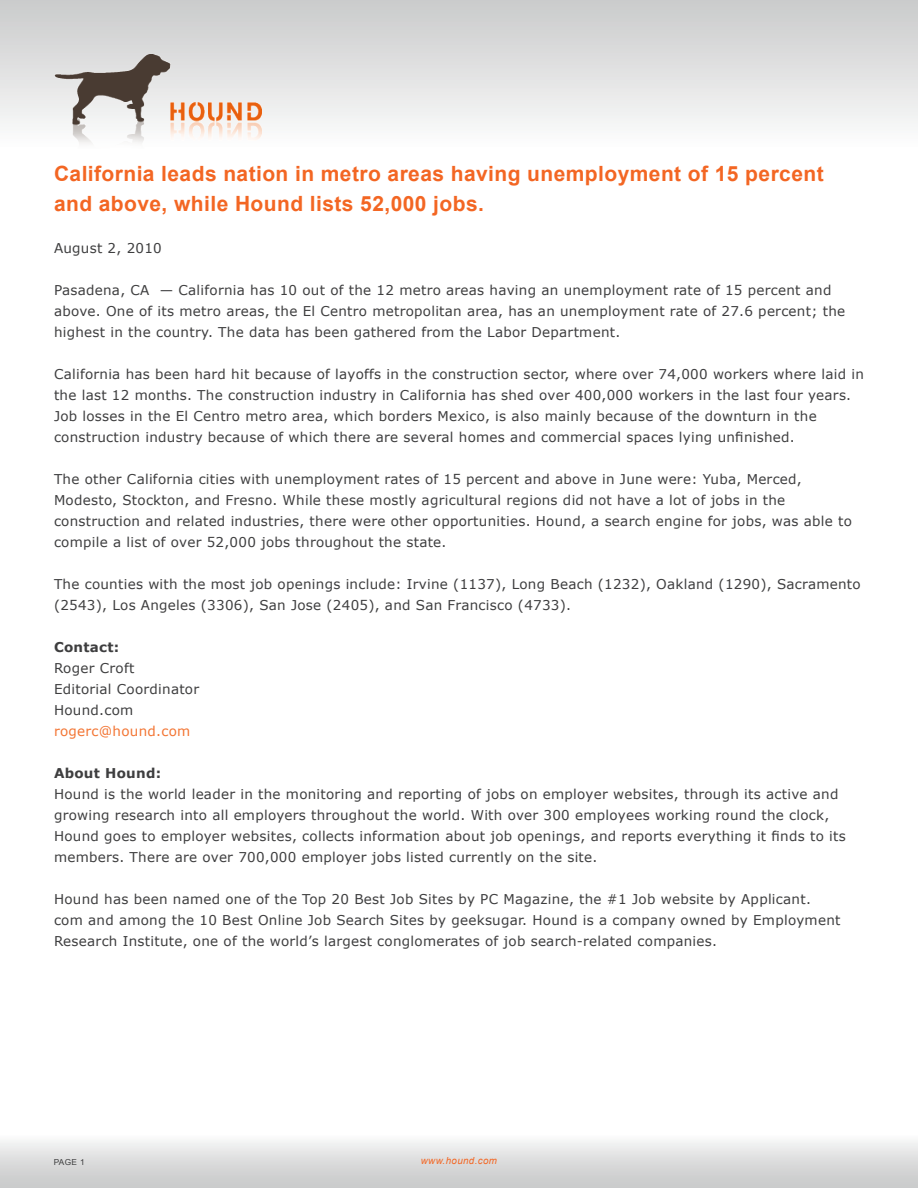
<style>
.page{position:relative;width:918px;height:1188px;background:#fff}
.page>*{position:absolute;margin:0;border:0;box-sizing:border-box;transform-origin:0 0}
.Heading{font:700 21px/30px "Arial";letter-spacing:.02em;color:#f36623}
.Body_Text{font:13.5px/21px "Verdana";letter-spacing:.02em;color:#3e3e3f}
.Body_Text-2{font:700 13.5px "Verdana";letter-spacing:.02em;color:#3e3e3f}
.Body_Text-3{font:13.5px "Verdana";letter-spacing:.02em;color:#f37533}
.t1{font:italic 9.75px "Arial";letter-spacing:.04em;color:#f36623}
.t2{font:8.25px "Arial";color:#3e3e3f}
</style>
<div class="page">
<div style="left:0;top:1134px;width:918px;height:54px;background:linear-gradient(to bottom,#f9f9f9,#c6c7c7)"></div>
<div style="left:0;top:0;width:918px;height:148px;background:linear-gradient(to bottom,#c9caca,#fcfdfd)"></div>
<img style="left:54px;top:54px;width:208px;height:94px">
<svg style="left:81px;top:1159px;width:2px;height:6px"></svg>
<p class="Heading" style="left:54px;top:160px;width:771px">California leads nation in metro areas having unemployment of 15 percent and above, while Hound lists 52,000 jobs.</p>
<p class="Body_Text" style="left:54px;top:238px;width:109px">August 2, 2010</p>
<p class="Body_Text" style="left:54px;top:280px;width:793px">Pasadena, CA — California has 10 out of the 12 metro areas having an unemployment rate of 15 percent and above. One of its metro areas, the El Centro metropolitan area, has an unemployment rate of 27.6 percent; the highest in the country. The data has been gathered from the Labor Department.</p>
<p class="Body_Text" style="left:54px;top:364px;width:811px">California has been hard hit because of layoffs in the construction sector, where over 74,000 workers where laid in the last 12 months. The construction industry in California has shed over 400,000 workers in the last four years.<br>Job losses in the El Centro metro area, which borders Mexico, is also mainly because of the downturn in the construction industry because of which there are several homes and commercial spaces lying unfinished.</p>
<p class="Body_Text" style="left:54px;top:469px;width:799px">The other California cities with unemployment rates of 15 percent and above in June were: Yuba, Merced, Modesto, Stockton, and Fresno. While these mostly agricultural regions did not have a lot of jobs in the construction and related industries, there were other opportunities. Hound, a search engine for jobs, was able to compile a list of over 52,000 jobs throughout the state.</p>
<p class="Body_Text" style="left:54px;top:574px;width:808px">The counties with the most job openings include: Irvine (1137), Long Beach (1232), Oakland (1290), Sacramento (2543), Los Angeles (3306), San Jose (2405), and San Francisco (4733).</p>
<p class="Body_Text-2" style="left:54px;top:639px;width:67px">Contact:</p>
<p class="Body_Text" style="left:54px;top:658px;width:82px">Roger Croft</p>
<p class="Body_Text" style="left:54px;top:679px;width:147px">Editorial Coordinator</p>
<p class="Body_Text" style="left:54px;top:700px;width:81px">Hound.com</p>
<p class="Body_Text-3" style="left:54px;top:723px;width:138px">rogerc@hound.com</p>
<p class="Body_Text-2" style="left:54px;top:765px;width:109px">About Hound:</p>
<p class="Body_Text" style="left:54px;top:784px;width:793px">Hound is the world leader in the monitoring and reporting of jobs on employer websites, through its active and growing research into all employers throughout the world. With over 300 employees working round the clock, Hound goes to employer websites, collects information about job openings, and reports everything it finds to its members. There are over 700,000 employer jobs listed currently on the site.</p>
<p class="Body_Text" style="left:54px;top:889px;width:788px">Hound has been named one of the Top 20 Best Job Sites by PC Magazine, the #1 Job website by Applicant. com and among the 10 Best Online Job Search Sites by geeksugar. Hound is a company owned by Employment<br>Research Institute, one of the world’s largest conglomerates of job search-related companies.</p>
<p class="t2" style="left:54px;top:1157px;width:25px">PAGE</p>
<p class="t1" style="left:421px;top:1154px;width:78px">www.hound.com</p>
</div>
